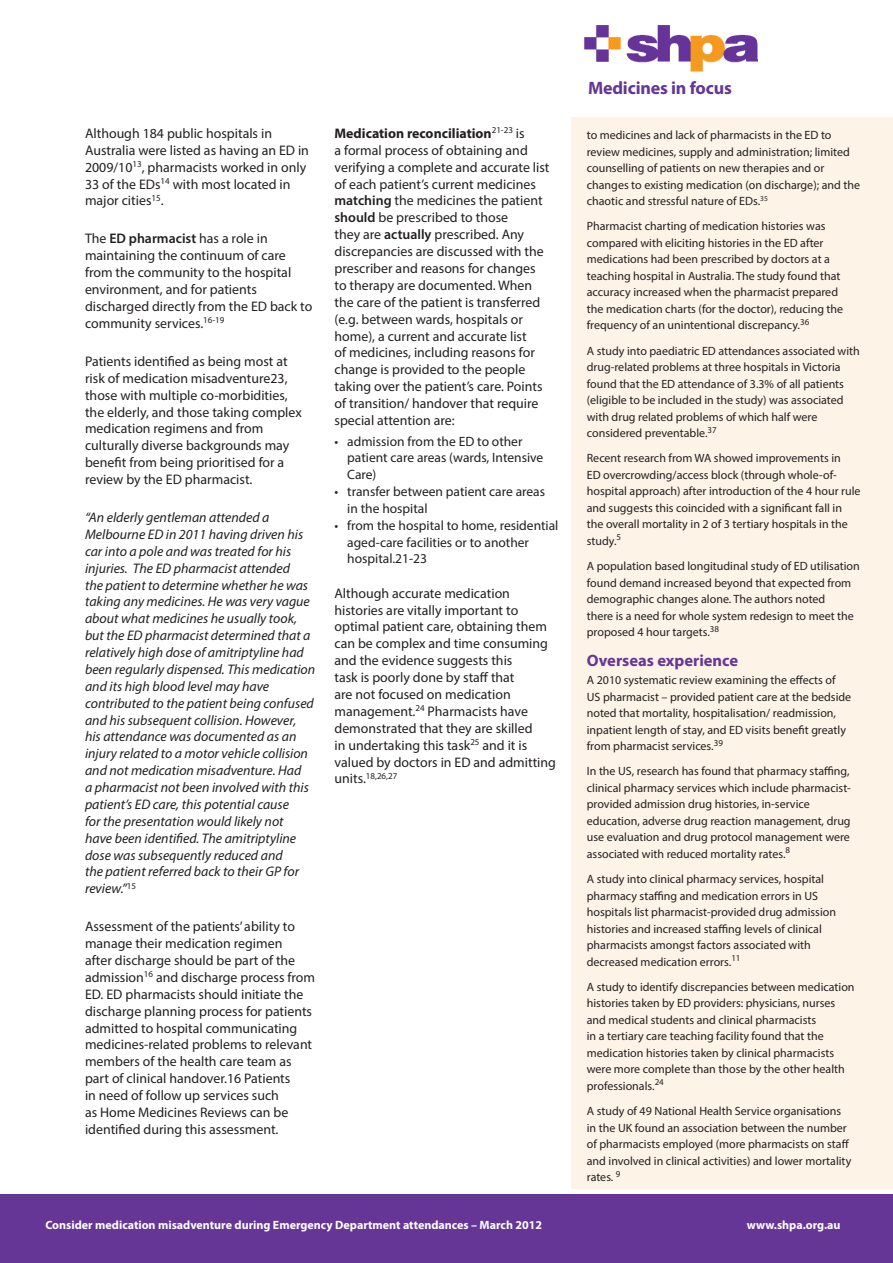
<style>
.page{position:relative;width:893px;height:1263px;background:#fff}
.page>*{position:absolute;margin:0;border:0;box-sizing:border-box;transform-origin:0 0}
.t1{font:700 18px "Myriad Pro";letter-spacing:-.01em;color:#653695}
.Subhead_A{font:700 16.5px "Myriad Pro";color:#653695}
.Body_text{font:13.8px/16.8px "Myriad Pro";color:#231f20}
.Body_text-2{font:italic 13.8px/16.8px "Myriad Pro";color:#231f20}
.Box_bullet{font:13.5px/16.5px "Myriad Pro";color:#231f20}
.Box_text{font:12px/16.5px "Myriad Pro";color:#231f20}
.t2{font:700 12px "Myriad Pro";color:#fff}
.Body_text-3{font:9px "Myriad Pro";color:#231f20}
.s1{font-weight:600}
.s2{font-weight:700}
.s3{font-size:13.8px}
</style>
<div class="page">
<img style="left:584px;top:25px;width:174px;height:47px">
<div style="left:0;top:1195px;width:893px;height:68px;background:#653695"></div>
<div style="left:572px;top:118px;width:321px;height:1071px;background:#fef3e7"></div>
<p class="Body_text" style="left:85px;top:125px;width:225px">Although 184 public hospitals in<br>Australia were listed as having an ED in<br>2009/10<sup>13</sup>, pharmacists worked in only<br>33 of the EDs<sup>14</sup> with most located in major cities<sup>15</sup>.</p>
<p class="Body_text" style="left:85px;top:230px;width:229px">The <span class="s1">ED pharmacist</span> has a role in maintaining the continuum of care from the community to the hospital environment, and for patients discharged directly from the ED back to community services.<sup>16-19</sup></p>
<p class="Body_text" style="left:85px;top:353px;width:218px">Patients identified as being most at risk of medication misadventure23, those with multiple co-morbidities, the elderly, and those taking complex medication regimens and from culturally diverse backgrounds may benefit from being prioritised for a review by the ED pharmacist.</p>
<p class="Body_text-2" style="left:85px;top:509px;width:232px">“An elderly gentleman attended a Melbourne ED in 2011 having driven his car into a pole and was treated for his injuries. The ED pharmacist attended<br>the patient to determine whether he was taking any medicines. He was very vague about what medicines he usually took, but the ED pharmacist determined that a relatively high dose of amitriptyline had been regularly dispensed. This medication and its high blood level may have contributed to the patient being confused and his subsequent collision. However, his attendance was documented as an injury related to a motor vehicle collision and not medication misadventure. Had<br>a pharmacist not been involved with this patient’s ED care, this potential cause<br>for the presentation would likely not<br>have been identified. The amitriptyline dose was subsequently reduced and<br>the patient referred back to their GP for review.”<sup>15</sup></p>
<p class="Body_text" style="left:85px;top:918px;width:232px">Assessment of the patients’ ability to manage their medication regimen<br>after discharge should be part of the admission<sup>16</sup> and discharge process from ED. ED pharmacists should initiate the discharge planning process for patients admitted to hospital communicating medicines-related problems to relevant members of the health care team as part of clinical handover.16 Patients<br>in need of follow up services such<br>as Home Medicines Reviews can be identified during this assessment.</p>
<p class="Body_text" style="left:334px;top:125px;width:216px"><span class="s2">Medication reconciliation</span><sup>21-23</sup> is<br>a formal process of obtaining and verifying a complete and accurate list of each patient’s current medicines <span class="s1">matching</span> the medicines the patient <span class="s1">should</span> be prescribed to those<br>they are <span class="s1">actually</span> prescribed. Any discrepancies are discussed with the prescriber and reasons for changes to therapy are documented. When the care of the patient is transferred (e.g. between wards, hospitals or home), a current and accurate list<br>of medicines, including reasons for change is provided to the people taking over the patient’s care. Points of transition/ handover that require special attention are:</p>
<p class="Box_bullet" style="left:347px;top:433px;width:198px;text-indent:-13px">• admission from the ED to other patient care areas (wards, Intensive<br>Care)</p>
<p class="Box_bullet" style="left:347px;top:483px;width:199px;text-indent:-13px">• transfer between patient care areas in the hospital</p>
<p class="Box_bullet" style="left:347px;top:517px;width:213px;text-indent:-13px">• from the hospital to home, residential aged-care facilities or to another hospital.21-23</p>
<p class="Body_text" style="left:334px;top:584px;width:223px">Although accurate medication histories are vitally important to optimal patient care, obtaining them can be complex and time consuming and the evidence suggests this<br>task is poorly done by staff that<br>are not focused on medication management.<sup>24</sup> Pharmacists have demonstrated that they are skilled<br>in undertaking this task<sup>25</sup> and it is valued by doctors in ED and admitting</p>
<p class="Body_text-3" style="left:334px;top:770px;width:64px"><span class="s3">units.</span>18,26,27</p>
<h1 class="t1" style="left:588px;top:76px;width:145px">Medicines in focus</h1>
<p class="Box_text" style="left:587px;top:127px;width:275px">to medicines and lack of pharmacists in the ED to review medicines, supply and administration; limited counselling of patients on new therapies and or changes to existing medication (on discharge); and the chaotic and stressful nature of EDs.<sup>35</sup></p>
<p class="Box_text" style="left:587px;top:218px;width:258px">Pharmacist charting of medication histories was compared with eliciting histories in the ED after medications had been prescribed by doctors at a teaching hospital in Australia. The study found that accuracy increased when the pharmacist prepared the medication charts (for the doctor), reducing the frequency of an unintentional discrepancy.<sup>36</sup></p>
<p class="Box_text" style="left:587px;top:342px;width:275px">A study into paediatric ED attendances associated with drug-related problems at three hospitals in Victoria found that the ED attendance of 3.3% of all patients (eligible to be included in the study) was associated with drug related problems of which half were considered preventable.<sup>37</sup></p>
<p class="Box_text" style="left:587px;top:450px;width:275px">Recent research from WA showed improvements in<br>ED overcrowding/access block (through whole-of&shy;hospital approach) after introduction of the 4 hour rule and suggests this coincided with a significant fall in the overall mortality in 2 of 3 tertiary hospitals in the study.<sup>5</sup></p>
<p class="Box_text" style="left:587px;top:558px;width:274px">A population based longitudinal study of ED utilisation found demand increased beyond that expected from demographic changes alone. The authors noted<br>there is a need for whole system redesign to meet the proposed 4 hour targets.<sup>38</sup></p>
<p class="Subhead_A" style="left:587px;top:650px;width:153px">Overseas experience</p>
<p class="Box_text" style="left:587px;top:671px;width:266px">A 2010 systematic review examining the effects of US pharmacist – provided patient care at the bedside noted that mortality, hospitalisation/ readmission, inpatient length of stay, and ED visits benefit greatly from pharmacist services.<sup>39</sup></p>
<p class="Box_text" style="left:587px;top:763px;width:266px">In the US, research has found that pharmacy staffing, clinical pharmacy services which include pharmacist&shy;provided admission drug histories, in-service education, adverse drug reaction management, drug use evaluation and drug protocol management were associated with reduced mortality rates.<sup>8</sup></p>
<p class="Box_text" style="left:587px;top:870px;width:251px">A study into clinical pharmacy services, hospital pharmacy staffing and medication errors in US hospitals list pharmacist-provided drug admission histories and increased staffing levels of clinical pharmacists amongst factors associated with decreased medication errors.<sup>11</sup></p>
<p class="Box_text" style="left:587px;top:978px;width:269px">A study to identify discrepancies between medication histories taken by ED providers: physicians, nurses and medical students and clinical pharmacists<br>in a tertiary care teaching facility found that the medication histories taken by clinical pharmacists were more complete than those by the other health professionals.<sup>24</sup></p>
<p class="Box_text" style="left:587px;top:1102px;width:266px">A study of 49 National Health Service organisations in the UK found an association between the number of pharmacists employed (more pharmacists on staff and involved in clinical activities) and lower mortality rates. <sup>9</sup></p>
<p class="t2" style="left:45px;top:1217px;width:498px">Consider medication misadventure during Emergency Department attendances – March 2012</p>
<p class="t2" style="left:747px;top:1217px;width:95px">www.shpa.org.au</p>
</div>
